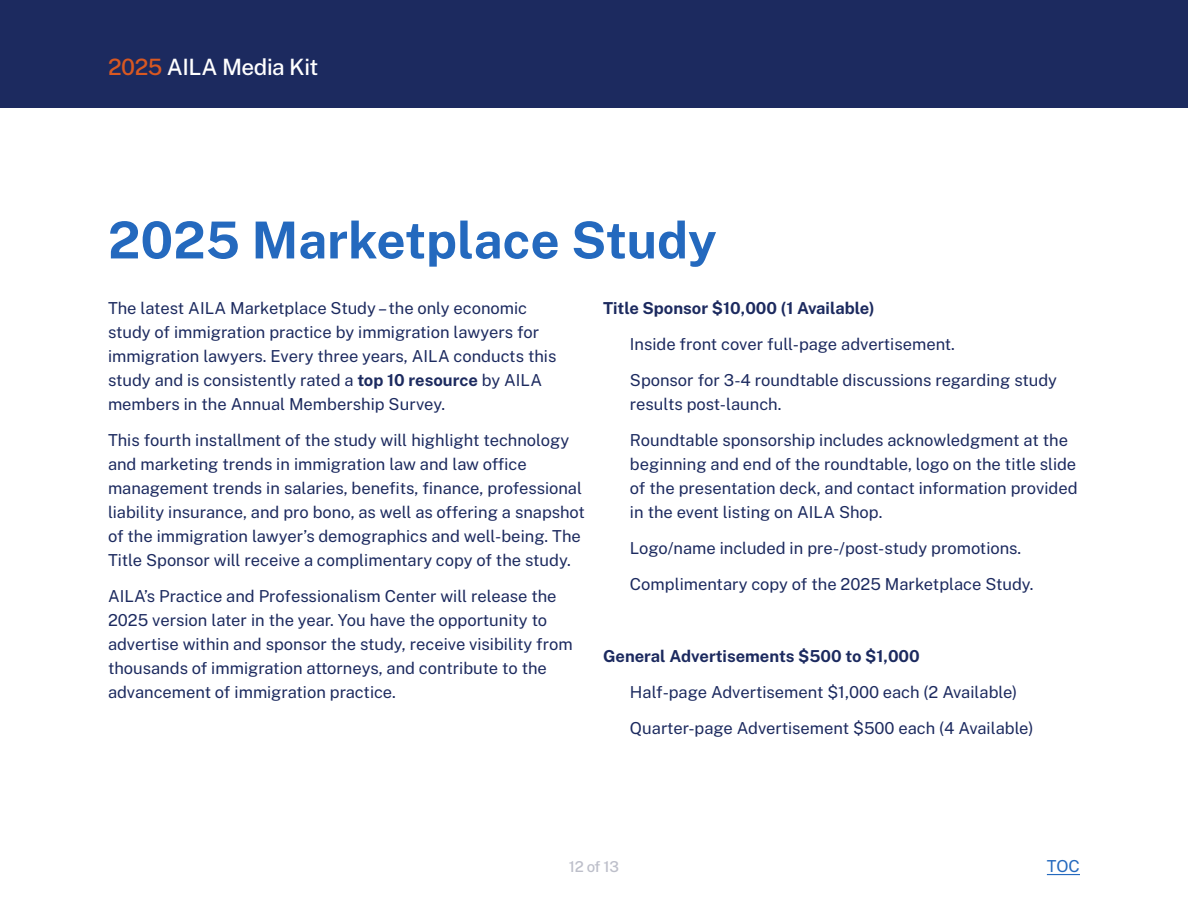
<style>
.page{position:relative;width:1188px;height:918px;background:#fff}
.page>*{position:absolute;margin:0;border:0;box-sizing:border-box;transform-origin:0 0}
.t1{font:700 51px "Public Sans";color:#2469be}
.t2{font:500 22.5px "Public Sans";letter-spacing:-.02em;color:#fff}
.t3{font:16.5px/24px "Public Sans";color:#1c2a5f}
.t4{font:700 16.5px "Public Sans";color:#1c2a5f}
.t5{font:16.5px "Public Sans";color:#2469be}
.t6{font:500 15px "Public Sans";color:#bdbfca}
.s1{color:#d95821}
.s2{font-weight:700}
</style>
<div class="page">
<div style="left:0;top:0;width:1188px;height:108px;background:#1c2a5f"></div>
<hr style="left:1047px;top:874px;width:33px;height:1px;background:#2469be">
<h2 class="t2" style="left:108px;top:52px;width:212px"><span class="s1">2025</span> AILA Media Kit</h2>
<h1 class="t1" style="left:108px;top:206px;width:610px">2025 Marketplace Study</h1>
<p class="t3" style="left:108px;top:296px;width:450px">The latest AILA Marketplace Study – the only economic study of immigration practice by immigration lawyers for immigration lawyers. Every three years, AILA conducts this study and is consistently rated a <span class="s2">top 10 resource</span> by AILA members in the Annual Membership Survey.</p>
<p class="t3" style="left:108px;top:428px;width:479px">This fourth installment of the study will highlight technology and marketing trends in immigration law and law office management trends in salaries, benefits, finance, professional liability insurance, and pro bono, as well as offering a snapshot of the immigration lawyer’s demographics and well-being. The Title Sponsor will receive a complimentary copy of the study.</p>
<p class="t3" style="left:108px;top:584px;width:466px">AILA’s Practice and Professionalism Center will release the 2025 version later in the year. You have the opportunity to advertise within and sponsor the study, receive visibility from thousands of immigration attorneys, and contribute to the advancement of immigration practice.</p>
<p class="t4" style="left:603px;top:297px;width:273px">Title Sponsor $10,000 (1 Available)</p>
<p class="t3" style="left:630px;top:326px;width:429px;line-height:36px">Inside front cover full-page advertisement.<br>Sponsor for 3-4 roundtable discussions regarding study</p>
<p class="t3" style="left:630px;top:386px;width:440px;line-height:36px">results post-launch.<br>Roundtable sponsorship includes acknowledgment at the</p>
<p class="t3" style="left:630px;top:452px;width:449px;text-align:justify">beginning and end of the roundtable, logo on the title slide of the presentation deck, and contact information provided in the event listing on AILA Shop.</p>
<p class="t3" style="left:630px;top:530px;width:405px;line-height:36px">Logo/name included in pre-/post-study promotions.<br>Complimentary copy of the 2025 Marketplace Study.</p>
<p class="t4" style="left:603px;top:645px;width:318px">General Advertisements $500 to $1,000</p>
<p class="t3" style="left:630px;top:674px;width:405px;line-height:36px">Half-page Advertisement $1,000 each (2 Available)<br>Quarter-page Advertisement $500 each (4 Available)</p>
<p class="t6" style="left:569px;top:856px;width:52px">12 of 13</p>
<p class="t5" style="left:1047px;top:855px;width:35px">TOC</p>
</div>
